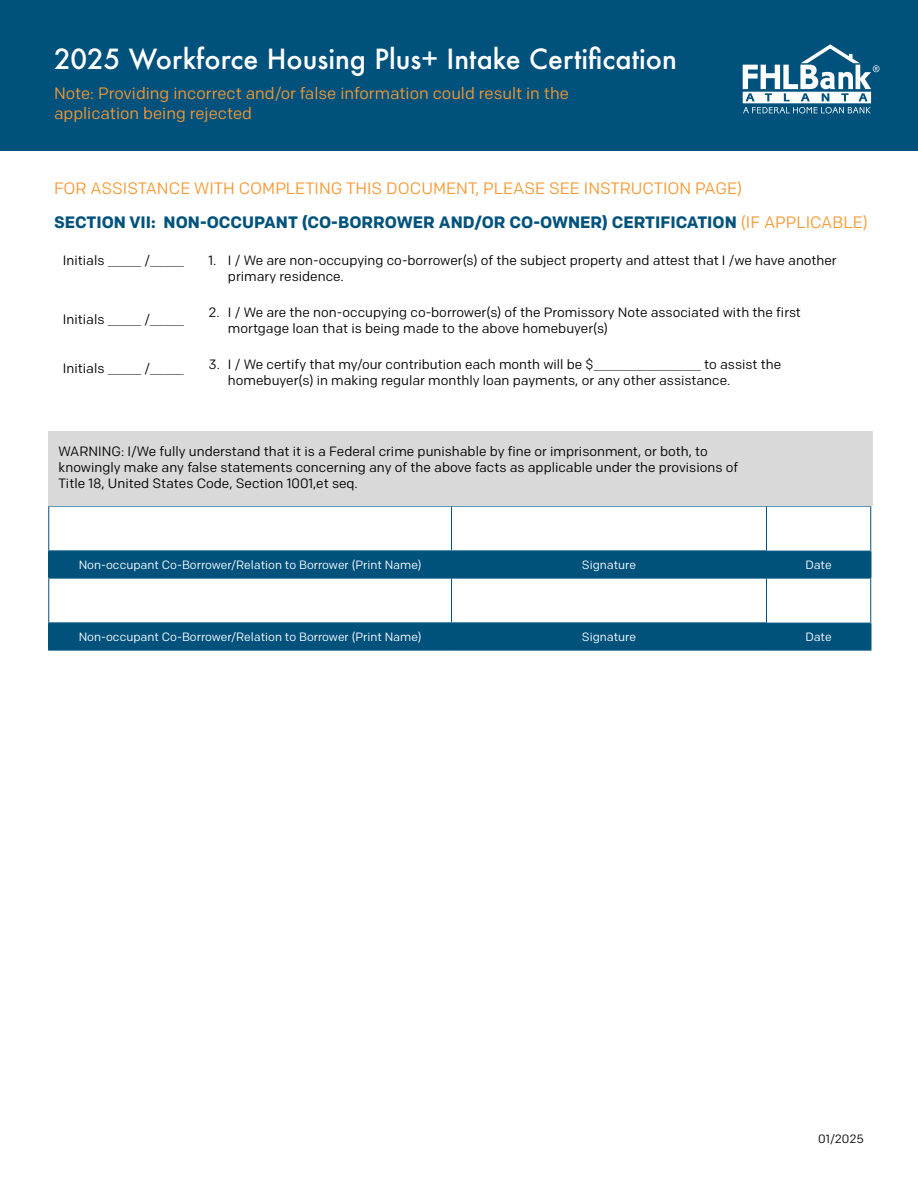
<style>
.page{position:relative;width:918px;height:1188px;background:#fff}
.page>*{position:absolute;margin:0;border:0;box-sizing:border-box;transform-origin:0 0}
.t1{font:500 27px "Futura";color:#fff}
.t2{font:16.5px/19.8px "Chrono";color:#f89831}
.t3{font:700 16.5px "Chrono";color:#00527d}
.t4{font:13.5px/16.2px "Chrono";color:#000}
.t5{font:12px "Chrono";color:#fff}
.t6{font:12px "Chrono";letter-spacing:-.005em;color:#000}
.s1{font-weight:400;color:#f89831}
</style>
<div class="page">
<div style="left:0;top:0;width:918px;height:151px;background:#00527d"></div>
<svg style="left:743px;top:44px;width:136px;height:70px"></svg>
<svg style="left:49px;top:552px;width:821px;height:98px;fill:#00527d"></svg>
<hr style="left:48px;top:507px;width:1px;height:43px;background:#00527d">
<hr style="left:451px;top:507px;width:1px;height:43px;background:#00527d">
<hr style="left:766px;top:507px;width:1px;height:44px;background:#00527d">
<hr style="left:870px;top:507px;width:1px;height:44px;background:#00527d">
<hr style="left:766px;top:551px;width:105px;height:1px;background:#00527d">
<svg style="left:766px;top:552px;width:1px;height:26px"></svg>
<hr style="left:48px;top:579px;width:1px;height:43px;background:#00527d">
<hr style="left:451px;top:579px;width:1px;height:43px;background:#00527d">
<hr style="left:766px;top:579px;width:1px;height:44px;background:#00527d">
<hr style="left:870px;top:579px;width:1px;height:44px;background:#00527d">
<hr style="left:766px;top:623px;width:105px;height:1px;background:#00527d">
<svg style="left:766px;top:624px;width:1px;height:26px"></svg>
<hr style="left:870px;top:552px;width:2px;height:26px;background:#00527d">
<hr style="left:870px;top:624px;width:2px;height:26px;background:#00527d">
<hr style="left:766px;top:506px;width:105px;height:1px;background:#00527d">
<hr style="left:766px;top:578px;width:105px;height:1px;background:#00527d">
<hr style="left:766px;top:650px;width:106px;height:1px;background:#00527d">
<hr style="left:48px;top:552px;width:2px;height:26px;background:#00527d">
<svg style="left:451px;top:552px;width:1px;height:26px"></svg>
<hr style="left:48px;top:624px;width:2px;height:26px;background:#00527d">
<svg style="left:451px;top:624px;width:1px;height:26px"></svg>
<hr style="left:48px;top:550px;width:404px;height:2px;background:#00527d">
<hr style="left:452px;top:550px;width:314px;height:2px;background:#00527d">
<hr style="left:48px;top:622px;width:404px;height:2px;background:#00527d">
<hr style="left:452px;top:622px;width:314px;height:2px;background:#00527d">
<hr style="left:48px;top:506px;width:403px;height:1px;background:#00527d">
<hr style="left:452px;top:506px;width:314px;height:1px;background:#00527d">
<hr style="left:48px;top:578px;width:403px;height:1px;background:#00527d">
<hr style="left:452px;top:578px;width:314px;height:1px;background:#00527d">
<hr style="left:48px;top:650px;width:404px;height:1px;background:#00527d">
<hr style="left:452px;top:650px;width:314px;height:1px;background:#00527d">
<div style="left:48px;top:431px;width:825px;height:75px;background:#d9d9d9"></div>
<h1 class="t1" style="left:54px;top:40px;width:624px">2025 Workforce Housing Plus+ Intake Certification</h1>
<p class="t2" style="left:54px;top:84px;width:516px">Note: Providing incorrect and/or false information could result in the application being rejected</p>
<p class="t2" style="left:54px;top:178px;width:690px">FOR ASSISTANCE WITH COMPLETING THIS DOCUMENT, PLEASE SEE INSTRUCTION PAGE)</p>
<p class="t3" style="left:54px;top:212px;width:816px">SECTION VII: NON-OCCUPANT (CO-BORROWER AND/OR CO-OWNER) CERTIFICATION <span class="s1">(IF APPLICABLE)</span></p>
<p class="t4" style="left:228px;top:252px;width:610px;text-indent:-19px">1. I / We are non-occupying co-borrower(s) of the subject property and attest that I /we have another primary residence.</p>
<p class="t4" style="left:228px;top:304px;width:575px;text-indent:-19px">2. I / We are the non-occupying co-borrower(s) of the Promissory Note associated with the first mortgage loan that is being made to the above homebuyer(s)</p>
<p class="t4" style="left:228px;top:356px;width:555px;text-indent:-19px">3. I / We certify that my/our contribution each month will be $________________ to assist the homebuyer(s) in making regular monthly loan payments, or any other assistance.</p>
<p class="t4" style="left:63px;top:252px;width:122px">Initials _____ /_____</p>
<p class="t4" style="left:63px;top:311px;width:122px">Initials _____ /_____</p>
<p class="t4" style="left:63px;top:360px;width:122px">Initials _____ /_____</p>
<p class="t4" style="left:58px;top:443px;width:681px">WARNING: I/We fully understand that it is a Federal crime punishable by fine or imprisonment, or both, to knowingly make any false statements concerning any of the above facts as applicable under the provisions of<br>Title 18, United States Code, Section 1001,et seq.</p>
<p class="t5" style="left:79px;top:558px;width:344px">Non-occupant Co-Borrower/Relation to Borrower (Print Name)</p>
<p class="t5" style="left:582px;top:558px;width:55px">Signature</p>
<p class="t5" style="left:806px;top:558px;width:28px">Date</p>
<p class="t5" style="left:79px;top:630px;width:344px">Non-occupant Co-Borrower/Relation to Borrower (Print Name)</p>
<p class="t5" style="left:582px;top:630px;width:55px">Signature</p>
<p class="t5" style="left:806px;top:630px;width:28px">Date</p>
<p class="t6" style="left:818px;top:1131px;width:47px">01/2025</p>
</div>
